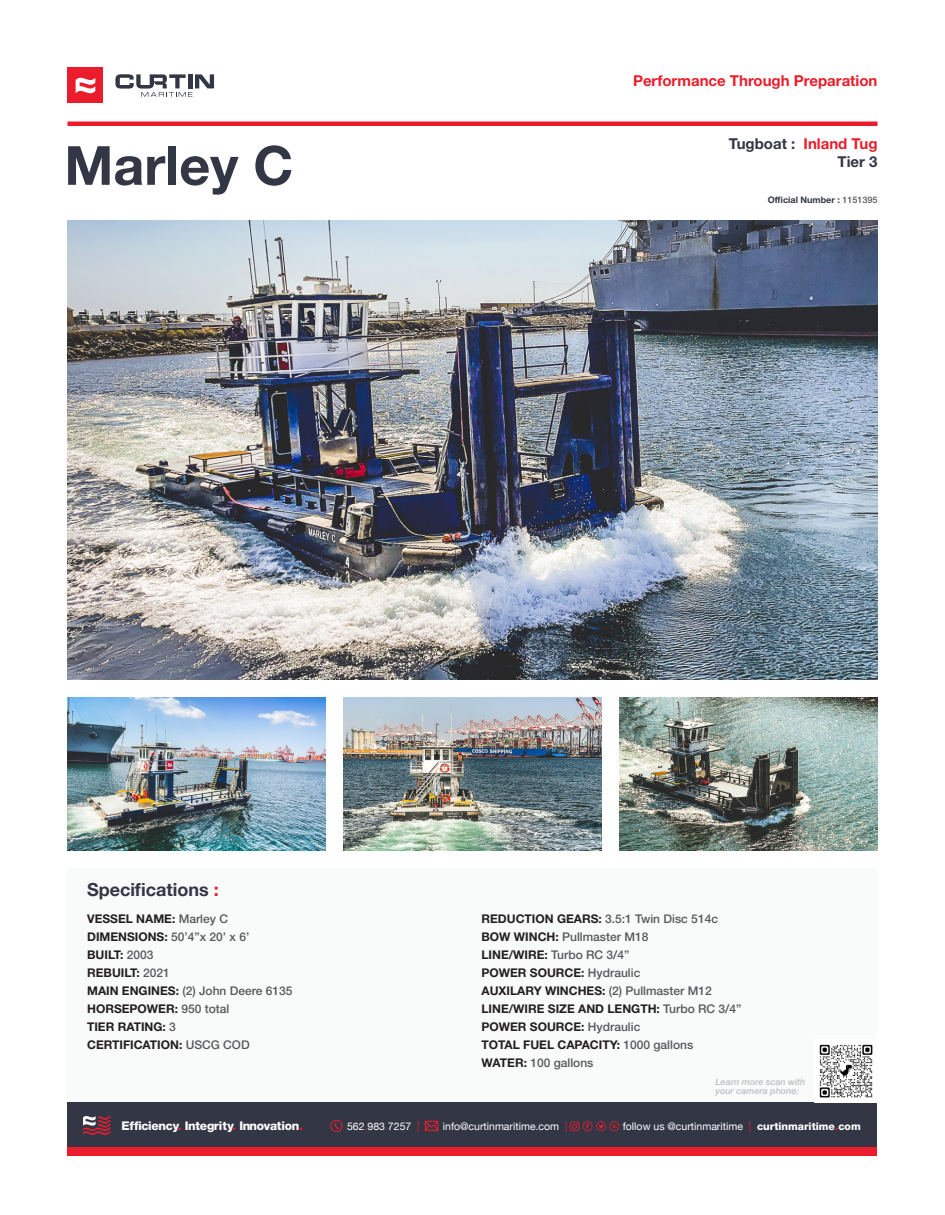
<style>
.page{position:relative;width:945px;height:1215px;background:#fff}
.page>*{position:absolute;margin:0;border:0;box-sizing:border-box;transform-origin:0 0}
.Level_1_Heading{font:700 54px "Helvetica Neue LT Std";color:#333644}
.Level_3_Headings{font:700 18px "Helvetica Neue";color:#333644}
.Level_5_Heading{font:700 15px "Helvetica Neue LT Std";color:#eb1c2b}
.Level_5_Heading-2{font:700 15px "Helvetica Neue LT Std";color:#333644}
.In_text_Headings{font:700 12px "Helvetica Neue LT Std";color:#231f20}
.In_text_Headings-2{font:500 12px "Helvetica Neue LT Std";color:#57585a}
.t1{font:800 12px "Helvetica Neue LT Std";letter-spacing:-.025em;color:#fff}
.t2{font:10.5px "Helvetica Neue";color:#fff}
.In_text_Headings-3{font:italic 500 9px/9px "Helvetica Neue LT Std";color:#bcbdc0}
.In_text_Headings-4{font:700 9px "Helvetica Neue LT Std";color:#333644}
.s1{color:#333644}
.s2{font-weight:500;color:#57585a}
.s3{color:#eb1c2b}
.s4{font-weight:700;color:#231f20}
.s5{font-family:"Helvetica Neue LT Std";font-weight:800}
.s6{font-family:"Helvetica Neue LT Std";font-weight:800;color:#eb1c2b}
</style>
<div class="page">
<div style="left:68px;top:1102px;width:810px;height:46px;background:#333644"></div>
<svg style="left:83px;top:1116px;width:27px;height:19px"></svg>
<div style="left:68px;top:1148px;width:810px;height:8px;background:#eb1c2b"></div>
<svg style="left:425px;top:1121px;width:13px;height:10px"></svg>
<svg style="left:570px;top:1121px;width:50px;height:10px"></svg>
<svg style="left:330px;top:1120px;width:13px;height:12px"></svg>
<hr style="left:68px;top:122px;width:810px;height:4px;background:#eb1c2b">
<div style="left:68px;top:68px;width:35px;height:36px;background:#eb1c2b"></div>
<svg style="left:76px;top:77px;width:19px;height:17px"></svg>
<svg style="left:115px;top:74px;width:99px;height:23px"></svg>
<img style="left:68px;top:220px;width:810px;height:460px">
<div style="left:68px;top:868px;width:810px;height:234px;background:#f9fafa"></div>
<img style="left:68px;top:698px;width:258px;height:152px">
<img style="left:344px;top:698px;width:258px;height:152px">
<img style="left:620px;top:698px;width:258px;height:152px">
<img style="left:819px;top:1044px;width:54px;height:54px">
<p class="Level_1_Heading" style="left:64px;top:132px;width:230px">Marley C</p>
<p class="Level_5_Heading" style="left:633px;top:71px;width:246px">Performance Through Preparation</p>
<p class="Level_5_Heading" style="left:729px;top:134px;width:150px"><span class="s1">Tugboat :</span> Inland Tug</p>
<p class="Level_5_Heading-2" style="left:838px;top:152px;width:41px">Tier 3</p>
<p class="In_text_Headings-4" style="left:768px;top:194px;width:111px">Official Number : <span class="s2">1151395</span></p>
<p class="Level_3_Headings" style="left:87px;top:875px;width:133px">Specifications <span class="s3">:</span></p>
<p class="In_text_Headings" style="left:87px;top:911px;width:142px">VESSEL NAME: <span class="s2">Marley C</span></p>
<p class="In_text_Headings-2" style="left:87px;top:929px;width:164px"><span class="s4">DIMENSIONS:</span> 50’4”x 20’ x 6’</p>
<p class="In_text_Headings" style="left:87px;top:947px;width:68px">BUILT: <span class="s2">2003</span></p>
<p class="In_text_Headings" style="left:87px;top:965px;width:84px">REBUILT: <span class="s2">2021</span></p>
<p class="In_text_Headings-2" style="left:87px;top:983px;width:207px"><span class="s4">MAIN ENGINES:</span> (2) John Deere 6135</p>
<p class="In_text_Headings" style="left:87px;top:1001px;width:144px">HORSEPOWER: <span class="s2">950 total</span></p>
<p class="In_text_Headings" style="left:87px;top:1019px;width:90px">TIER RATING: <span class="s2">3</span></p>
<p class="In_text_Headings" style="left:87px;top:1037px;width:164px">CERTIFICATION: <span class="s2">USCG COD</span></p>
<p class="In_text_Headings-2" style="left:482px;top:911px;width:238px"><span class="s4">REDUCTION GEARS:</span> 3.5:1 Twin Disc 514c</p>
<p class="In_text_Headings-2" style="left:482px;top:929px;width:168px"><span class="s4">BOW WINCH:</span> Pullmaster M18</p>
<p class="In_text_Headings-2" style="left:482px;top:947px;width:150px"><span class="s4">LINE/WIRE:</span> Turbo RC 3/4”</p>
<p class="In_text_Headings" style="left:482px;top:965px;width:160px">POWER SOURCE: <span class="s2">Hydraulic</span></p>
<p class="In_text_Headings" style="left:482px;top:983px;width:232px">AUXILARY WINCHES: <span class="s2">(2) Pullmaster M12</span></p>
<p class="In_text_Headings" style="left:482px;top:1001px;width:262px">LINE/WIRE SIZE AND LENGTH: <span class="s2">Turbo RC 3/4”</span></p>
<p class="In_text_Headings" style="left:482px;top:1019px;width:160px">POWER SOURCE: <span class="s2">Hydraulic</span></p>
<p class="In_text_Headings" style="left:482px;top:1037px;width:213px">TOTAL FUEL CAPACITY: <span class="s2">1000 gallons</span></p>
<p class="In_text_Headings-2" style="left:482px;top:1055px;width:114px"><span class="s4">WATER:</span> 100 gallons</p>
<p class="In_text_Headings-3" style="left:716px;top:1077px;width:91px">Learn more scan with your camera phone:</p>
<p class="t1" style="left:122px;top:1118px;width:183px">Efficiency<span class="s3">.</span> Integrity<span class="s3">.</span> Innovation<span class="s3">.</span></p>
<p class="t2" style="left:347px;top:1118px;width:74px">562<span class="s3">.</span>983<span class="s3">.</span>7257 <span class="s3">|</span></p>
<p class="t2" style="left:443px;top:1118px;width:126px">info@curtinmaritime.com <span class="s3">|</span></p>
<p class="t2" style="left:623px;top:1118px;width:239px">follow us @curtinmaritime <span class="s3">|</span> <span class="s5">curtinmaritime</span><span class="s6">.</span><span class="s5">com</span></p>
</div>
